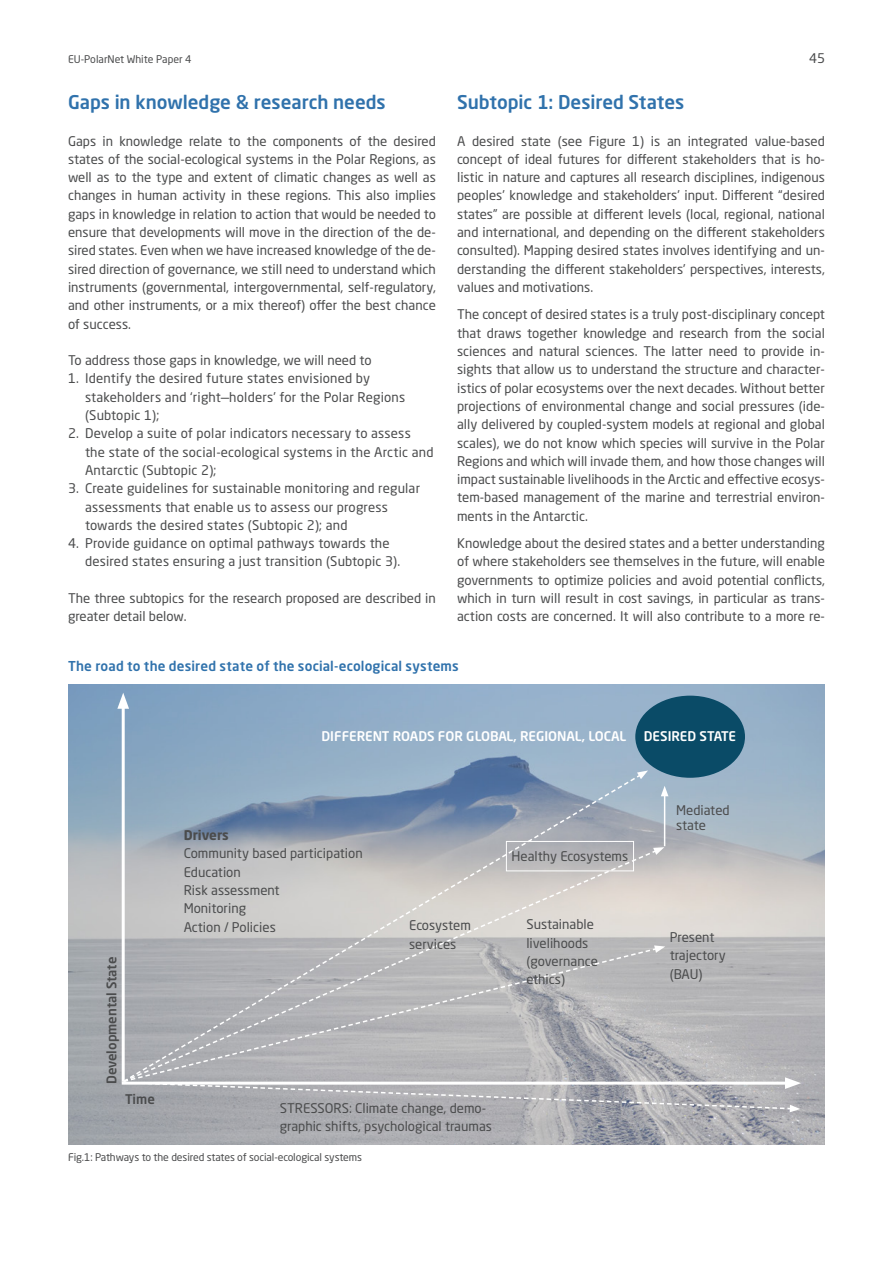
<style>
.page{position:relative;width:893px;height:1263px;background:#fff}
.page>*{position:absolute;margin:0;border:0;box-sizing:border-box;transform-origin:0 0}
.Subhead{font:500 18.75px "Neo Sans W1 G";color:#3072ac}
.Subhead_2{font:500 13.5px "Neo Sans W1 G";letter-spacing:.01em;color:#3072ac}
.lauf{font:13.2px/18.3px "Neo Sans W1 G";color:#4b4c4d;text-align:justify}
.Aufzählung{font:13.2px/18.3px "Neo Sans W1 G";letter-spacing:.015em;color:#4b4c4d}
.lauf-2{font:500 13.2px "Neo Sans W1 G";color:#fff}
.halbe_Zeile{font:500 13.2px "Neo Sans W1 G";color:#4b4c4d}
.halbe_Zeile-2{font:13.2px/15px "Neo Sans W1 G";color:#4b4c4d}
.lauf-3{font:700 13.2px "Neo Sans W1 G";color:#4b4c4d}
.lauf-4{font:500 13.2px "Neo Sans W1 G";color:#4b4c4d}
.Legende{font:10.5px "Neo Sans W1 G";letter-spacing:-.01em;color:#4b4c4d}
</style>
<div class="page">
<img style="left:68px;top:684px;width:757px;height:460px">
<div style="left:635px;top:696px;width:110px;height:82px;background:#0a4b67;border-radius:50%"></div>
<hr style="left:122px;top:703px;width:3px;height:379px;background:#fff">
<svg style="left:117px;top:693px;width:12px;height:16px"></svg>
<svg style="left:124px;top:773px;width:519px;height:75px;background:#899cb3"></svg>
<svg style="left:637px;top:770px;width:11px;height:9px"></svg>
<svg style="left:124px;top:848px;width:535px;height:99px;background:#cac8c6"></svg>
<svg style="left:653px;top:847px;width:11px;height:8px"></svg>
<svg style="left:122px;top:947px;width:537px;height:136px;background:#b3b4b7"></svg>
<svg style="left:654px;top:945px;width:11px;height:8px"></svg>
<svg style="left:123px;top:1077px;width:678px;height:35px;background:#b4b5b9"></svg>
<hr style="left:664px;top:794px;width:1px;height:52px;background:#fff">
<svg style="left:661px;top:786px;width:7px;height:10px"></svg>
<div style="left:506px;top:841px;width:128px;height:30px;border:1px solid #fff"></div>
<p class="Legende" style="left:68px;top:53px;width:125px">EU-PolarNet White Paper 4</p>
<p class="lauf" style="left:809px;top:49px;width:17px">45</p>
<p class="Subhead" style="left:68px;top:90px;width:319px">Gaps in knowledge &amp; research needs</p>
<p class="lauf" style="left:68px;top:131px;width:369px">Gaps in knowledge relate to the components of the desired states of the social-ecological systems in the Polar Regions, as well as to the type and extent of climatic changes as well as changes in human activity in these regions. This also implies gaps in knowledge in relation to action that would be needed to ensure that developments will move in the direction of the de&shy;sired states. Even when we have increased knowledge of the de&shy;sired direction of governance, we still need to understand which instruments (governmental, intergovernmental, self-regulatory, and other instruments, or a mix thereof) offer the best chance of success.</p>
<p class="lauf" style="left:68px;top:351px;width:305px">To address those gaps in knowledge, we will need to</p>
<p class="Aufzählung" style="left:85px;top:369px;width:322px;text-indent:-17px">1. Identify the desired future states envisioned by stakeholders and ‘right—holders’ for the Polar Regions (Subtopic 1);</p>
<p class="Aufzählung" style="left:85px;top:424px;width:350px;text-indent:-17px">2. Develop a suite of polar indicators necessary to assess the state of the social-ecological systems in the Arctic and<br>Antarctic (Subtopic 2);</p>
<p class="Aufzählung" style="left:85px;top:479px;width:337px;text-indent:-17px">3. Create guidelines for sustainable monitoring and regular assessments that enable us to assess our progress towards the desired states (Subtopic 2); and</p>
<p class="Aufzählung" style="left:85px;top:534px;width:317px;text-indent:-17px">4. Provide guidance on optimal pathways towards the desired states ensuring a just transition (Subtopic 3).</p>
<p class="lauf" style="left:68px;top:589px;width:369px">The three subtopics for the research proposed are described in greater detail below.</p>
<p class="Subhead" style="left:457px;top:90px;width:229px">Subtopic 1: Desired States</p>
<p class="lauf" style="left:457px;top:131px;width:369px">A desired state (see Figure 1) is an integrated value-based concept of ideal futures for different stakeholders that is ho&shy;listic in nature and captures all research disciplines, indigenous peoples’ knowledge and stakeholders’ input. Different “desired states” are possible at different levels (local, regional, national and international, and depending on the different stakeholders consulted). Mapping desired states involves identifying and un&shy;derstanding the different stakeholders’ perspectives, interests, values and motivations.</p>
<p class="lauf" style="left:457px;top:305px;width:369px">The concept of desired states is a truly post-disciplinary concept that draws together knowledge and research from the social sciences and natural sciences. The latter need to provide in&shy;sights that allow us to understand the structure and character&shy;istics of polar ecosystems over the next decades. Without better projections of environmental change and social pressures (ide&shy;ally delivered by coupled-system models at regional and global scales), we do not know which species will survive in the Polar Regions and which will invade them, and how those changes will impact sustainable livelihoods in the Arctic and effective ecosys&shy;tem-based management of the marine and terrestrial environ&shy;ments in the Antarctic.</p>
<p class="lauf" style="left:457px;top:534px;width:369px">Knowledge about the desired states and a better understanding of where stakeholders see themselves in the future, will enable governments to optimize policies and avoid potential conflicts, which in turn will result in cost savings, in particular as trans&shy;action costs are concerned. It will also contribute to a more re-</p>
<p class="Subhead_2" style="left:68px;top:658px;width:392px">The road to the desired state of the social-ecological systems</p>
<p class="halbe_Zeile" style="left:103px;top:1084px;width:129px;rotate:-90deg">Developmental State</p>
<p class="lauf-4" style="left:125px;top:1090px;width:31px">Time</p>
<p class="lauf-2" style="left:321px;top:728px;width:306px">DIFFERENT ROADS FOR GLOBAL, REGIONAL, LOCAL</p>
<p class="lauf-2" style="left:644px;top:728px;width:94px">DESIRED STATE</p>
<p class="lauf-3" style="left:184px;top:827px;width:47px">Drivers</p>
<p class="lauf" style="left:184px;top:844px;width:181px">Community based participation</p>
<p class="lauf" style="left:184px;top:862px;width:59px">Education</p>
<p class="lauf" style="left:184px;top:881px;width:97px">Risk assessment</p>
<p class="lauf" style="left:184px;top:899px;width:64px">Monitoring</p>
<p class="lauf" style="left:184px;top:917px;width:94px">Action / Policies</p>
<p class="lauf" style="left:409px;top:916px;width:63px">Ecosystem</p>
<p class="lauf" style="left:409px;top:934px;width:49px">services</p>
<p class="lauf" style="left:512px;top:847px;width:118px">Healthy Ecosystems</p>
<p class="lauf" style="left:526px;top:915px;width:69px">Sustainable</p>
<p class="lauf" style="left:526px;top:933px;width:63px">livelihoods</p>
<p class="lauf" style="left:526px;top:952px;width:73px">(governance ethics)</p>
<p class="halbe_Zeile-2" style="left:676px;top:803px;width:55px">Mediated state</p>
<p class="lauf" style="left:670px;top:928px;width:46px">Present</p>
<p class="lauf" style="left:670px;top:946px;width:58px">trajectory</p>
<p class="lauf" style="left:670px;top:964px;width:34px">(BAU)</p>
<p class="lauf" style="left:280px;top:1098px;width:214px">STRESSORS: Climate change, demo&shy;graphic shifts, psychological traumas</p>
<p class="Legende" style="left:68px;top:1150px;width:296px">Fig.1: Pathways to the desired states of social-ecological systems</p>
</div>
